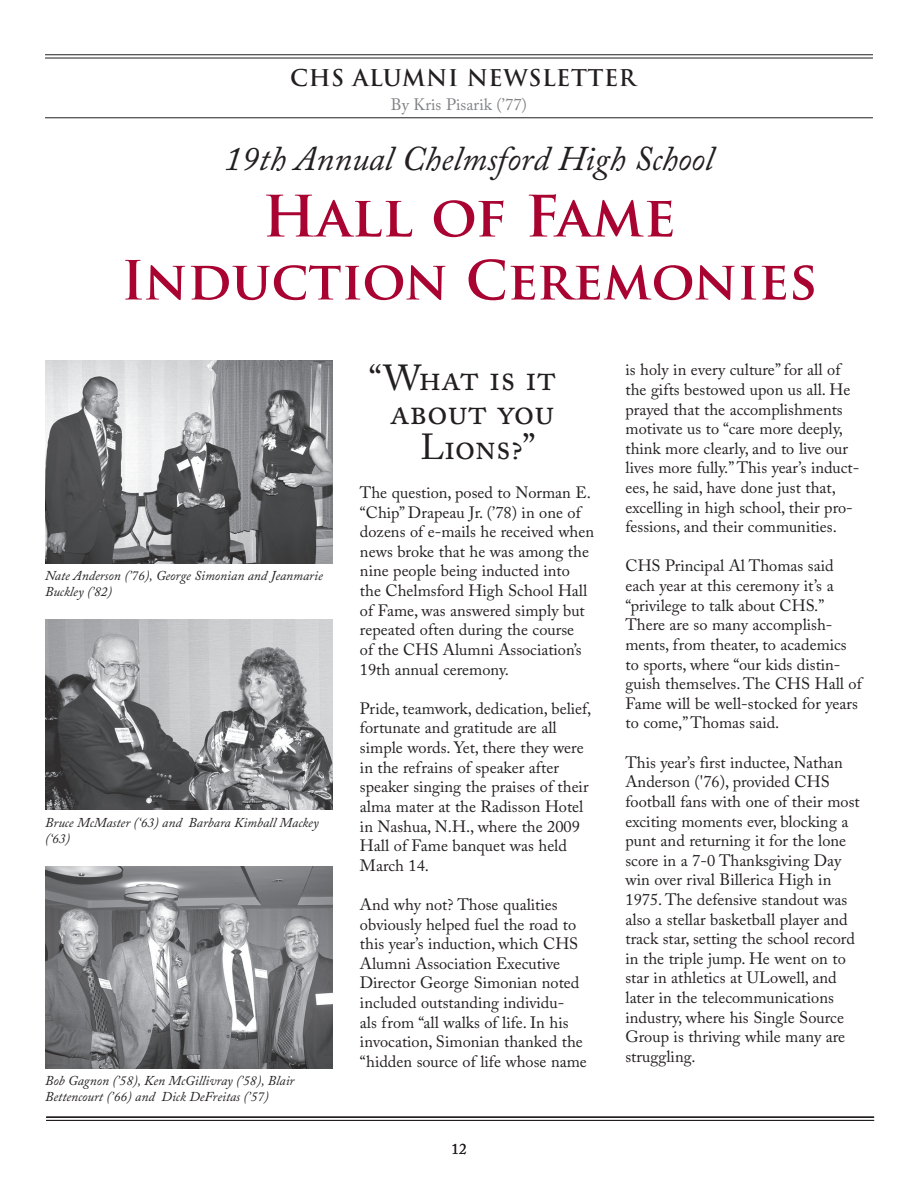
<style>
.page{position:relative;width:918px;height:1188px;background:#fff}
.page>*{position:absolute;margin:0;border:0;box-sizing:border-box;transform-origin:0 0}
.t1{font:700 55.5px "Trajan Pro";color:#a90332}
.t2{font:700 52.5px "Trajan Pro";color:#a90332}
.t3{font:36px "Adobe Caslon Pro";color:#231f20}
.t4{font:italic 34.5px "Adobe Caslon Pro";color:#231f20}
.t5{font:700 22.5px "Trajan Pro";letter-spacing:.025em;color:#231f20}
.t6{font:16.5px "Adobe Caslon Pro";color:#808285}
.t7{font:16.35px/19.6px "Adobe Caslon Pro";color:#231f20}
.t8{font:15px "Adobe Caslon Pro";color:#231f20}
.t9{font:italic 13.5px/16.2px "Adobe Caslon Pro";color:#231f20}
</style>
<div class="page">
<img style="left:45px;top:361px;width:288px;height:202px">
<img style="left:45px;top:620px;width:288px;height:190px">
<img style="left:45px;top:866px;width:288px;height:203px">
<hr style="left:46px;top:1120px;width:828px;height:1px;background:#231f20">
<hr style="left:46px;top:1117px;width:828px;height:1px;background:#231f20">
<hr style="left:45px;top:117px;width:828px;height:1px;background:#231f20">
<hr style="left:45px;top:58px;width:828px;height:1px;background:#231f20">
<hr style="left:45px;top:54px;width:828px;height:1px;background:#231f20">
<h3 class="t5" style="left:290px;top:65px;width:347px">CHS ALUMNI NEWSLETTER</h3>
<p class="t6" style="left:391px;top:98px;width:138px">By Kris Pisarik (’77)</p>
<h3 class="t4" style="left:224px;top:145px;width:491px">19th Annual Chelmsford High School</h3>
<h1 class="t1" style="left:263px;top:185px;width:415px">Hall of Fame</h1>
<h2 class="t2" style="left:121px;top:251px;width:698px">Induction Ceremonies</h2>
<p class="t9" style="left:45px;top:569px;width:279px">Nate Anderson (’76), George Simonian and Jeanmarie<br>Buckley (’82)</p>
<p class="t9" style="left:45px;top:816px;width:275px">Bruce McMaster (‘63) and Barbara Kimball Mackey (‘63)</p>
<p class="t9" style="left:45px;top:1074px;width:251px">Bob Gagnon (’58), Ken McGillivray (’58), Blair<br>Bettencourt (’66) and Dick DeFreitas (’57)</p>
<h3 class="t3" style="left:369px;top:364px;width:189px">“What is it</h3>
<h3 class="t3" style="left:390px;top:398px;width:166px">about you</h3>
<h3 class="t3" style="left:420px;top:433px;width:116px">Lions?”</h3>
<p class="t7" style="left:360px;top:485px;width:236px">The question, posed to Norman E. “Chip” Drapeau Jr. (’78) in one of dozens of e-mails he received when news broke that he was among the nine people being inducted into the Chelmsford High School Hall of Fame, was answered simply but repeated often during the course<br>of the CHS Alumni Association’s<br>19th annual ceremony.</p>
<p class="t7" style="left:360px;top:701px;width:233px">Pride, teamwork, dedication, belief, fortunate and gratitude are all simple words. Yet, there they were in the refrains of speaker after speaker singing the praises of their alma mater at the Radisson Hotel in Nashua, N.H., where the 2009<br>Hall of Fame banquet was held<br>March 14.</p>
<p class="t7" style="left:360px;top:897px;width:228px">And why not? Those qualities obviously helped fuel the road to this year’s induction, which CHS<br>Alumni Association Executive<br>Director George Simonian noted included outstanding individu-<br>als from “all walks of life. In his invocation, Simonian thanked the “hidden source of life whose name</p>
<p class="t8" style="left:452px;top:1143px;width:16px">12</p>
<p class="t7" style="left:625px;top:362px;width:235px">is holy in every culture” for all of the gifts bestowed upon us all. He prayed that the accomplishments motivate us to “care more deeply, think more clearly, and to live our lives more fully.” This year’s induct&shy;ees, he said, have done just that, excelling in high school, their pro&shy;fessions, and their communities.</p>
<p class="t7" style="left:625px;top:558px;width:240px">CHS Principal Al Thomas said each year at this ceremony it’s a “privilege to talk about CHS.”<br>There are so many accomplish&shy;ments, from theater, to academics to sports, where “our kids distin&shy;guish themselves. The CHS Hall of<br>Fame will be well-stocked for years to come,” Thomas said.</p>
<p class="t7" style="left:625px;top:754px;width:236px">This year’s first inductee, Nathan<br>Anderson ('76), provided CHS football fans with one of their most exciting moments ever, blocking a punt and returning it for the lone score in a 7-0 Thanksgiving Day win over rival Billerica High in<br>1975. The defensive standout was also a stellar basketball player and track star, setting the school record in the triple jump. He went on to star in athletics at ULowell, and later in the telecommunications industry, where his Single Source<br>Group is thriving while many are struggling.</p>
</div>
